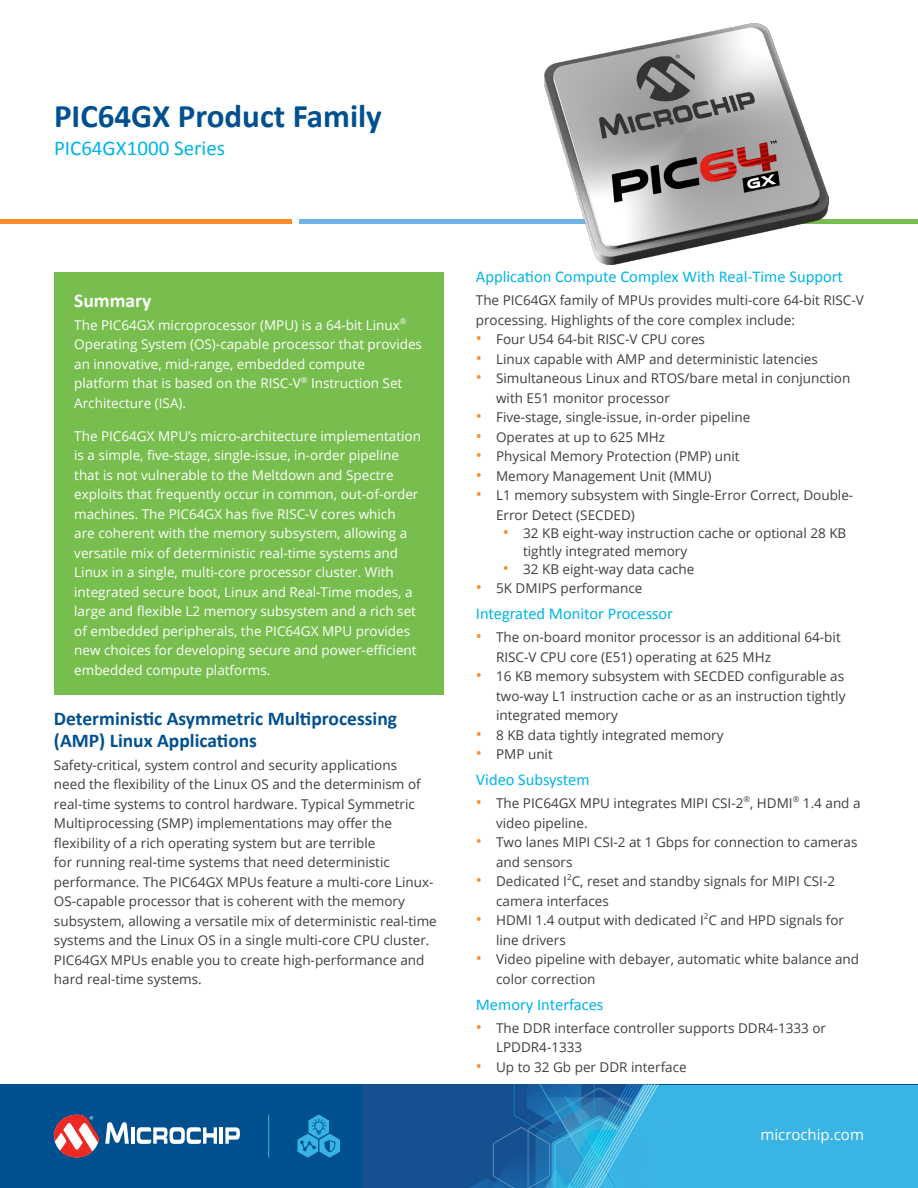
<style>
.page{position:relative;width:918px;height:1188px;background:#fff}
.page>*{position:absolute;margin:0;border:0;box-sizing:border-box;transform-origin:0 0}
.t1{font:700 33px "Calibri";color:#005090}
.t2{font:21px "Calibri";color:#00b5e6}
.t3{font:700 19.5px/22.5px "Calibri";color:#005090}
.t4{font:700 19.5px "Calibri";color:#fff}
.t5{font:16.5px "Calibri";color:#00b5e6}
.t6{font:15px "Open Sans";color:#fff}
.t7{font:13.5px/19.5px "Open Sans";color:#3e3e3f}
.t8{font:13.5px/19.5px "Open Sans";color:#fff}
.s1{font-size:16.5px;color:#ff8c2c}
</style>
<div class="page">
<div style="left:0;top:219px;width:292px;height:5px;background:#ff8c2c"></div>
<div style="left:299px;top:219px;width:306px;height:5px;background:#6fb2e3"></div>
<div style="left:611px;top:219px;width:307px;height:5px;background:#77be4e"></div>
<div style="left:0;top:1084px;width:918px;height:104px;background:#005090"></div>
<div style="left:524px;top:1085px;width:394px;height:103px;background:#3ab4e5"></div>
<img style="left:363px;top:1085px;width:295px;height:103px">
<svg style="left:105px;top:1122px;width:24px;height:22px"></svg>
<hr style="left:131px;top:1127px;width:4px;height:17px;background:#fff">
<hr style="left:219px;top:1127px;width:4px;height:17px;background:#fff">
<svg style="left:225px;top:1127px;width:15px;height:17px"></svg>
<svg style="left:137px;top:1127px;width:80px;height:17px"></svg>
<svg style="left:54px;top:1115px;width:45px;height:43px"></svg>
<svg style="left:297px;top:1115px;width:43px;height:43px"></svg>
<hr style="left:268px;top:1114px;width:1px;height:44px;background:#38b3e4">
<div style="left:54px;top:272px;width:390px;height:423px;background:#77be4e"></div>
<img style="left:545px;top:24px;width:283px;height:240px">
<h1 class="t1" style="left:54px;top:93px;width:329px">PIC64GX Product Family</h1>
<h2 class="t2" style="left:54px;top:133px;width:173px">PIC64GX1000 Series</h2>
<h3 class="t4" style="left:74px;top:287px;width:79px">Summary</h3>
<p class="t8" style="left:74px;top:315px;width:349px">The PIC64GX microprocessor (MPU) is a 64-bit Linux<sup>® </sup>Operating System (OS)-capable processor that provides an innovative, mid-range, embedded compute platform that is based on the RISC-V<sup>®</sup> Instruction Set Architecture (ISA).</p>
<p class="t8" style="left:74px;top:426px;width:348px">The PIC64GX MPU’s micro-architecture implementation is a simple, five-stage, single-issue, in-order pipeline that is not vulnerable to the Meltdown and Spectre exploits that frequently occur in common, out-of-order machines. The PIC64GX has five RISC-V cores which<br>are coherent with the memory subsystem, allowing a versatile mix of deterministic real-time systems and Linux in a single, multi-core processor cluster. With integrated secure boot, Linux and Real-Time modes, a large and flexible L2 memory subsystem and a rich set of embedded peripherals, the PIC64GX MPU provides new choices for developing secure and power-efficient embedded compute platforms.</p>
<h3 class="t3" style="left:54px;top:706px;width:345px">Deterministic Asymmetric Multiprocessing (AMP) Linux Applications</h3>
<p class="t7" style="left:54px;top:755px;width:384px">Safety-critical, system control and security applications<br>need the flexibility of the Linux OS and the determinism of real-time systems to control hardware. Typical Symmetric Multiprocessing (SMP) implementations may offer the flexibility of a rich operating system but are terrible<br>for running real-time systems that need deterministic performance. The PIC64GX MPUs feature a multi-core Linux-OS-capable processor that is coherent with the memory subsystem, allowing a versatile mix of deterministic real-time systems and the Linux OS in a single multi-core CPU cluster.<br>PIC64GX MPUs enable you to create high-performance and hard real-time systems.</p>
<p class="t5" style="left:476px;top:265px;width:369px">Application Compute Complex With Real-Time Support</p>
<p class="t7" style="left:476px;top:290px;width:389px">The PIC64GX family of MPUs provides multi-core 64-bit RISC-V processing. Highlights of the core complex include:</p>
<p class="t7" style="left:476px;top:329px;width:231px"><span class="s1">•</span> Four U54 64-bit RISC-V CPU cores</p>
<p class="t7" style="left:476px;top:349px;width:344px"><span class="s1">•</span> Linux capable with AMP and deterministic latencies</p>
<p class="t7" style="left:496px;top:368px;width:356px;text-indent:-20px"><span class="s1">•</span> Simultaneous Linux and RTOS/bare metal in conjunction with E51 monitor processor</p>
<p class="t7" style="left:476px;top:407px;width:276px"><span class="s1">•</span> Five-stage, single-issue, in-order pipeline</p>
<p class="t7" style="left:476px;top:427px;width:191px"><span class="s1">•</span> Operates at up to 625 MHz</p>
<p class="t7" style="left:476px;top:446px;width:265px"><span class="s1">•</span> Physical Memory Protection (PMP) unit</p>
<p class="t7" style="left:476px;top:466px;width:237px"><span class="s1">•</span> Memory Management Unit (MMU)</p>
<p class="t7" style="left:496px;top:485px;width:359px;text-indent:-20px"><span class="s1">•</span> L1 memory subsystem with Single-Error Correct, Double-<br>Error Detect (SECDED)</p>
<p class="t7" style="left:523px;top:523px;width:325px;line-height:18px;text-indent:-20px"><span class="s1">•</span> 32 KB eight-way instruction cache or optional 28 KB tightly integrated memory</p>
<p class="t7" style="left:503px;top:559px;width:193px"><span class="s1">•</span> 32 KB eight-way data cache</p>
<p class="t7" style="left:476px;top:578px;width:168px"><span class="s1">•</span> 5K DMIPS performance</p>
<p class="t5" style="left:476px;top:602px;width:199px">Integrated Monitor Processor</p>
<p class="t7" style="left:496px;top:627px;width:346px;text-indent:-20px"><span class="s1">•</span> The on-board monitor processor is an additional 64-bit<br>RISC-V CPU core (E51) operating at 625 MHz</p>
<p class="t7" style="left:496px;top:666px;width:351px;text-align:justify;text-indent:-20px"><span class="s1">•</span> 16 KB memory subsystem with SECDED configurable as two-way L1 instruction cache or as an instruction tightly integrated memory</p>
<p class="t7" style="left:476px;top:725px;width:249px"><span class="s1">•</span> 8 KB data tightly integrated memory</p>
<p class="t7" style="left:476px;top:744px;width:78px"><span class="s1">•</span> PMP unit</p>
<p class="t5" style="left:476px;top:768px;width:115px">Video Subsystem</p>
<p class="t7" style="left:496px;top:793px;width:366px;text-indent:-20px"><span class="s1">•</span> The PIC64GX MPU integrates MIPI CSI-2<sup>®</sup>, HDMI<sup>®</sup> 1.4 and a video pipeline.</p>
<p class="t7" style="left:496px;top:832px;width:363px;text-indent:-20px"><span class="s1">•</span> Two lanes MIPI CSI-2 at 1 Gbps for connection to cameras and sensors</p>
<p class="t7" style="left:496px;top:871px;width:340px;text-indent:-20px"><span class="s1">•</span> Dedicated I<sup>2</sup>C, reset and standby signals for MIPI CSI-2 camera interfaces</p>
<p class="t7" style="left:496px;top:910px;width:349px;text-indent:-20px"><span class="s1">•</span> HDMI 1.4 output with dedicated I<sup>2</sup>C and HPD signals for line drivers</p>
<p class="t7" style="left:496px;top:949px;width:365px;text-indent:-20px"><span class="s1">•</span> Video pipeline with debayer, automatic white balance and color correction</p>
<p class="t5" style="left:476px;top:993px;width:129px">Memory Interfaces</p>
<p class="t7" style="left:496px;top:1018px;width:332px;text-indent:-20px"><span class="s1">•</span> The DDR interface controller supports DDR4-1333 or<br>LPDDR4-1333</p>
<p class="t7" style="left:476px;top:1057px;width:212px"><span class="s1">•</span> Up to 32 Gb per DDR interface</p>
<p class="t6" style="left:760px;top:1125px;width:105px">microchip.com</p>
</div>
